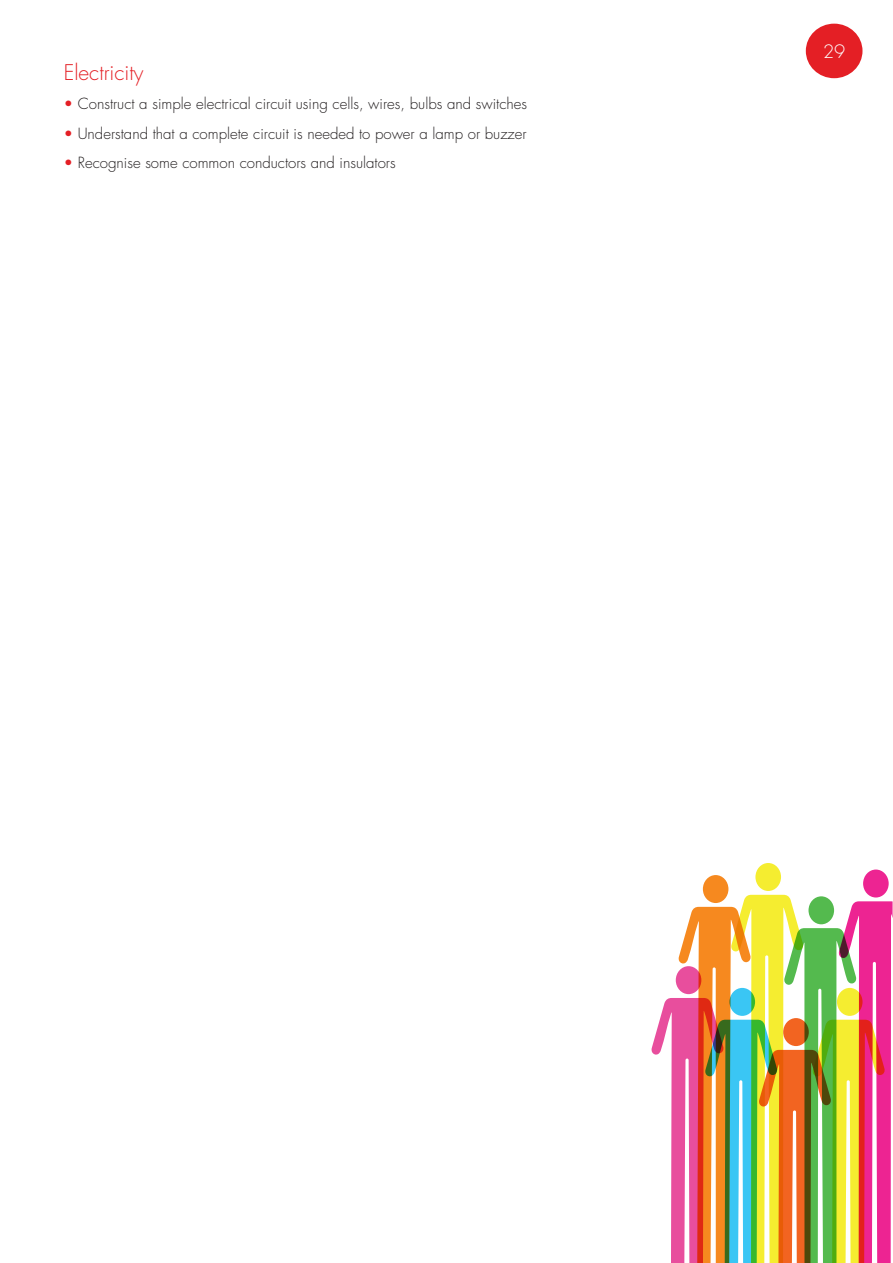
<style>
.page{position:relative;width:893px;height:1263px;background:#fff}
.page>*{position:absolute;margin:0;border:0;box-sizing:border-box;transform-origin:0 0}
.t1{font:300 21px "Futura";color:#e41f25}
.t2{font:300 18px "Futura";color:#fff}
.List_Paragraph{font:300 15px "Futura";color:#231f20}
.s1{color:#e41f25}
</style>
<div class="page">
<div style="left:806px;top:24px;width:56px;height:54px;background:#e41f25;border-radius:50%"></div>
<svg style="left:651px;top:863px;width:242px;height:400px"></svg>
<p class="t1" style="left:64px;top:59px;width:81px">Electricity</p>
<p class="List_Paragraph" style="left:64px;top:94px;width:465px"><span class="s1">•</span> Construct a simple electrical circuit using cells, wires, bulbs and switches</p>
<p class="List_Paragraph" style="left:64px;top:124px;width:464px"><span class="s1">•</span> Understand that a complete circuit is needed to power a lamp or buzzer</p>
<p class="List_Paragraph" style="left:64px;top:153px;width:333px"><span class="s1">•</span> Recognise some common conductors and insulators</p>
<p class="t2" style="left:823px;top:40px;width:24px">29</p>
</div>
